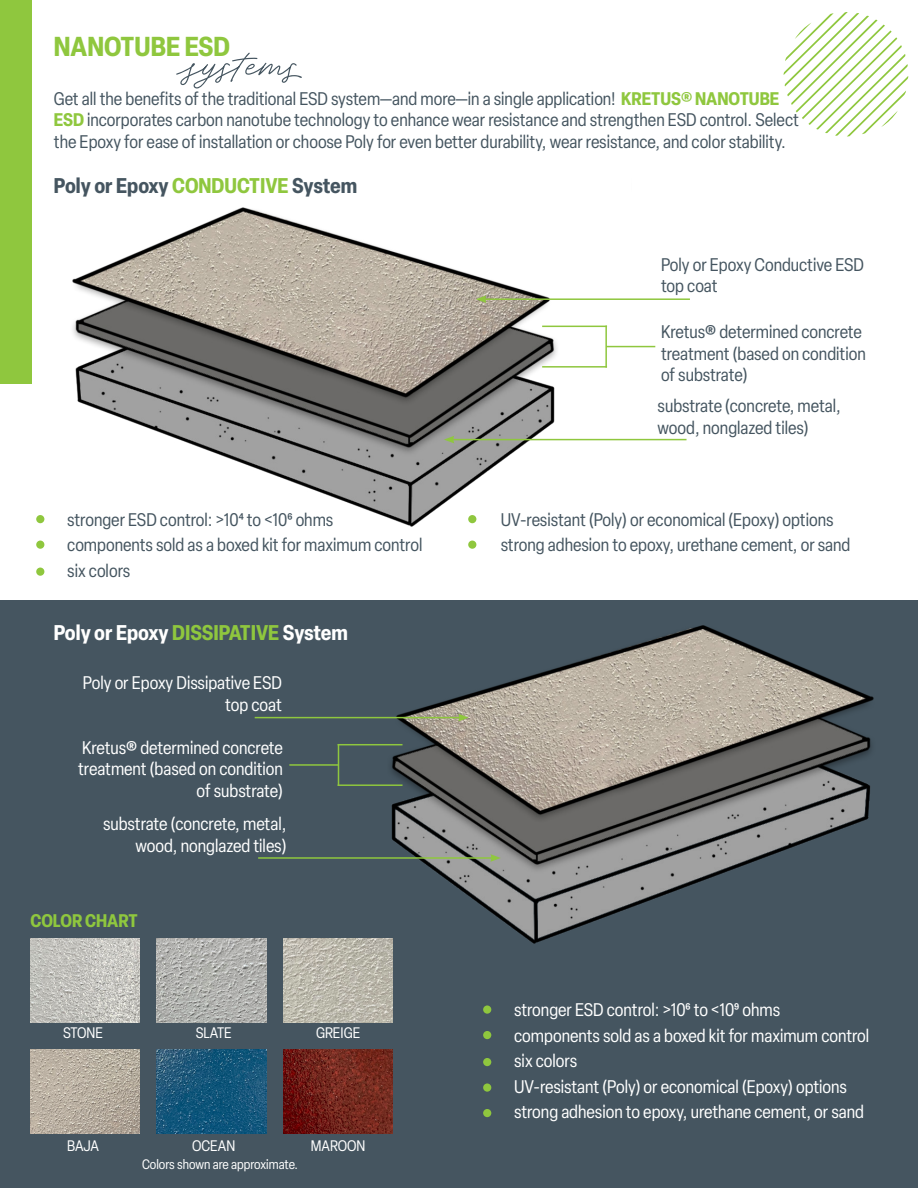
<style>
.page{position:relative;width:918px;height:1188px;background:#fff}
.page>*{position:absolute;margin:0;border:0;box-sizing:border-box;transform-origin:0 0}
.t1{font:700 condensed 27px "Elza";color:#8fc73e}
.t2{font:700 condensed 21px "Elza";color:#fff}
.t3{font:700 condensed 21px "Elza";color:#455560}
.t4{font:condensed 18px/21.6px "Elza";color:#455560}
.t5{font:condensed 18px/21.6px "Elza";color:#fff;text-align:right}
.t6{font:700 condensed 18px "Elza";color:#8fc73e}
.t7{font:condensed 15px "Elza";color:#fff}
.t8{font:condensed 13.5px "Elza";color:#fff}
.s1{font-weight:700;color:#8fc73e}
.s2{color:#8fc73e}
</style>
<div class="page">
<svg style="left:783px;top:12px;width:125px;height:125px"></svg>
<div style="left:0;top:0;width:32px;height:383px;background:#8fc73e"></div>
<div style="left:1px;top:601px;width:917px;height:587px;background:#455560"></div>
<svg style="left:176px;top:53px;width:126px;height:35px"></svg>
<div style="left:36px;top:541px;width:8px;height:8px;background:#8fc73e;border-radius:50%"></div>
<div style="left:36px;top:568px;width:8px;height:8px;background:#8fc73e;border-radius:50%"></div>
<div style="left:483px;top:1005px;width:8px;height:9px;background:#8fc73e;border-radius:50%"></div>
<div style="left:483px;top:1031px;width:8px;height:8px;background:#8fc73e;border-radius:50%"></div>
<div style="left:483px;top:1058px;width:8px;height:8px;background:#8fc73e;border-radius:50%"></div>
<div style="left:483px;top:1083px;width:8px;height:9px;background:#8fc73e;border-radius:50%"></div>
<img style="left:36px;top:207px;width:595px;height:320px">
<img style="left:315px;top:625px;width:559px;height:319px">
<hr style="left:484px;top:298px;width:206px;height:2px;background:#8fc73e">
<svg style="left:476px;top:295px;width:10px;height:8px"></svg>
<hr style="left:542px;top:326px;width:65px;height:1px;background:#8fc73e">
<hr style="left:542px;top:366px;width:65px;height:2px;background:#8fc73e">
<hr style="left:605px;top:326px;width:2px;height:42px;background:#8fc73e">
<hr style="left:606px;top:346px;width:49px;height:1px;background:#8fc73e">
<img style="left:30px;top:938px;width:110px;height:85px">
<img style="left:30px;top:1049px;width:110px;height:85px">
<img style="left:157px;top:938px;width:109px;height:85px">
<img style="left:157px;top:1049px;width:109px;height:85px">
<img style="left:283px;top:938px;width:110px;height:85px">
<img style="left:283px;top:1049px;width:110px;height:85px">
<hr style="left:452px;top:439px;width:235px;height:1px;background:#8fc73e">
<svg style="left:444px;top:436px;width:10px;height:7px"></svg>
<div style="left:468px;top:515px;width:8px;height:8px;background:#8fc73e;border-radius:50%"></div>
<div style="left:468px;top:541px;width:8px;height:8px;background:#8fc73e;border-radius:50%"></div>
<div style="left:483px;top:1109px;width:8px;height:8px;background:#8fc73e;border-radius:50%"></div>
<hr style="left:255px;top:717px;width:206px;height:1px;background:#8fc73e">
<svg style="left:458px;top:714px;width:11px;height:7px"></svg>
<hr style="left:338px;top:744px;width:65px;height:1px;background:#8fc73e">
<hr style="left:338px;top:784px;width:65px;height:2px;background:#8fc73e">
<hr style="left:338px;top:744px;width:1px;height:42px;background:#8fc73e">
<hr style="left:289px;top:764px;width:50px;height:2px;background:#8fc73e">
<hr style="left:258px;top:857px;width:235px;height:2px;background:#8fc73e">
<svg style="left:490px;top:854px;width:11px;height:8px"></svg>
<p class="t1" style="left:54px;top:27px;width:178px">NANOTUBE ESD</p>
<p class="t4" style="left:54px;top:87px;width:727px">Get all the benefits of the traditional ESD system—and more—in a single application! <span class="s1">KRETUS® NANOTUBE</span></p>
<p class="t4" style="left:54px;top:109px;width:746px"><span class="s1">ESD</span> incorporates carbon nanotube technology to enhance wear resistance and strengthen ESD control. Select the Epoxy for ease of installation or choose Poly for even better durability, wear resistance, and color stability.</p>
<p class="t3" style="left:54px;top:170px;width:305px">Poly or Epoxy <span class="s2">CONDUCTIVE</span> System</p>
<p class="t4" style="left:67px;top:508px;width:268px">stronger ESD control: &gt;104 to &lt;106 ohms</p>
<p class="t4" style="left:67px;top:534px;width:357px">components sold as a boxed kit for maximum control</p>
<p class="t4" style="left:67px;top:559px;width:64px">six colors</p>
<p class="t2" style="left:54px;top:618px;width:296px">Poly or Epoxy <span class="s2">DISSIPATIVE</span> System</p>
<p class="t5" style="left:83px;top:672px;width:200px">Poly or Epoxy Dissipative ESD</p>
<p class="t5" style="left:225px;top:693px;width:58px">top coat</p>
<p class="t5" style="left:78px;top:736px;width:206px">Kretus® determined concrete treatment (based on condition of substrate)</p>
<p class="t5" style="left:103px;top:813px;width:185px">substrate (concrete, metal, wood, nonglazed tiles)</p>
<p class="t6" style="left:30px;top:907px;width:109px">COLOR CHART</p>
<p class="t7" style="left:63px;top:1022px;width:41px">STONE</p>
<p class="t7" style="left:196px;top:1022px;width:38px">SLATE</p>
<p class="t7" style="left:316px;top:1022px;width:46px">GREIGE</p>
<p class="t7" style="left:67px;top:1136px;width:33px">BAJA</p>
<p class="t7" style="left:192px;top:1136px;width:45px">OCEAN</p>
<p class="t8" style="left:142px;top:1155px;width:158px">Colors shown are approximate.</p>
<p class="t7" style="left:311px;top:1136px;width:56px">MAROON</p>
<p class="t4" style="left:661px;top:253px;width:205px">Poly or Epoxy Conductive ESD top coat</p>
<p class="t4" style="left:661px;top:321px;width:206px">Kretus® determined concrete treatment (based on condition of substrate)</p>
<p class="t4" style="left:658px;top:395px;width:185px">substrate (concrete, metal, wood, nonglazed tiles)</p>
<p class="t4" style="left:501px;top:508px;width:334px">UV-resistant (Poly) or economical (Epoxy) options</p>
<p class="t4" style="left:501px;top:534px;width:351px">strong adhesion to epoxy, urethane cement, or sand</p>
<p class="t5" style="left:514px;top:999px;width:268px">stronger ESD control: &gt;106 to &lt;109 ohms</p>
<p class="t5" style="left:514px;top:1024px;width:357px">components sold as a boxed kit for maximum control</p>
<p class="t5" style="left:514px;top:1050px;width:64px">six colors</p>
<p class="t5" style="left:514px;top:1075px;width:334px">UV-resistant (Poly) or economical (Epoxy) options</p>
<p class="t5" style="left:514px;top:1101px;width:351px">strong adhesion to epoxy, urethane cement, or sand</p>
</div>
